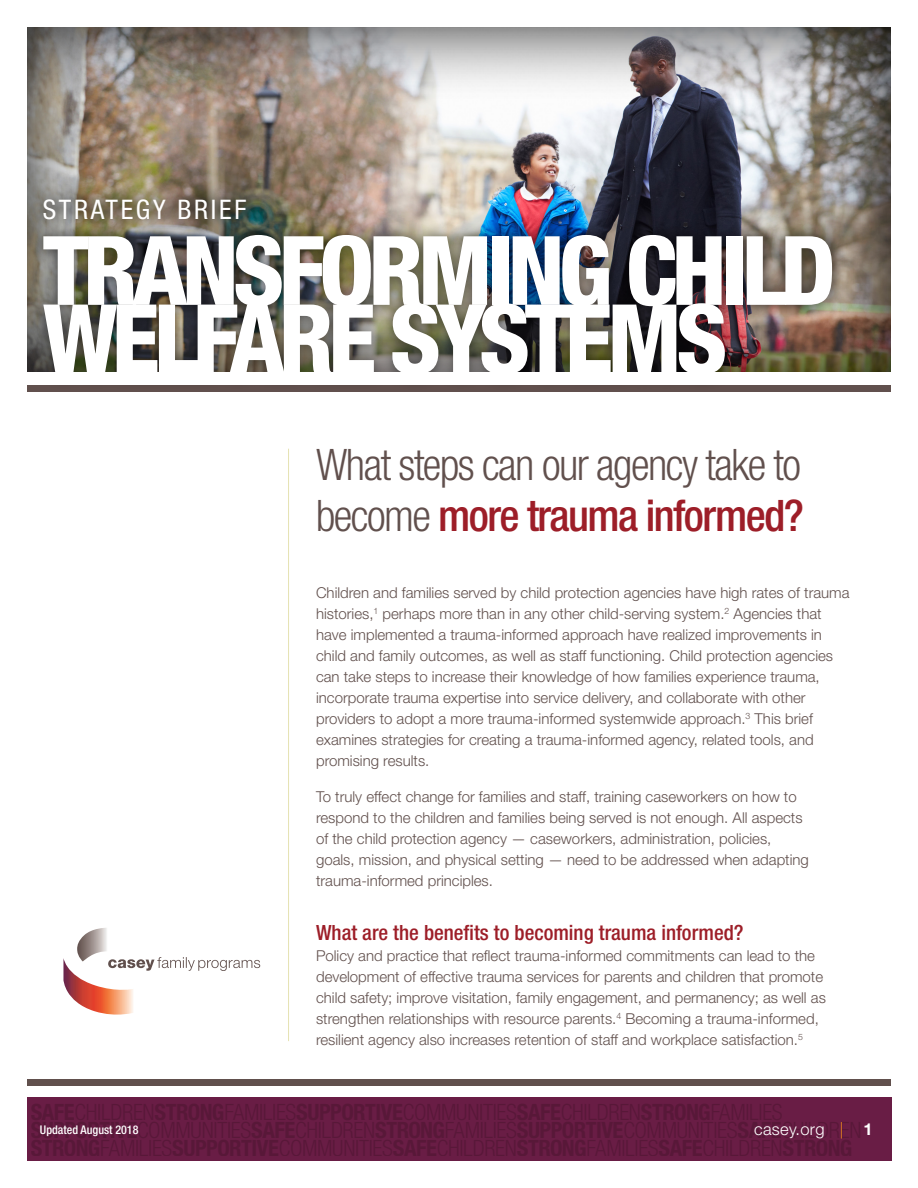
<style>
.page{position:relative;width:918px;height:1188px;background:#fff}
.page>*{position:absolute;margin:0;border:0;box-sizing:border-box;transform-origin:0 0}
.t1{font:800 condensed 96px "Helvetica Neue LT Std";letter-spacing:-.06em;color:#fff}
.intro_line{font:300 condensed 43.5px/51px "Helvetica Neue LT Std";letter-spacing:-.035em;color:#61504d}
.t2{font:condensed 27px "Helvetica Neue LT Std";letter-spacing:.1em;color:#fff}
.Head_2{font:500 condensed 21px "Helvetica Neue LT Std";color:#9d1e28}
.t3{font:300 16.5px "Helvetica Neue LT Std";letter-spacing:.02em;color:#fff}
.body{font:300 15px/21px "Helvetica Neue LT Std";color:#61504d}
.t4{font:500 condensed 12px "Helvetica Neue LT Std";color:#fff}
.s1{font-weight:500;color:#9d1e28}
.s2{color:#f28a20}
.s3{font-weight:700}
</style>
<div class="page">
<div style="left:27px;top:1098px;width:864px;height:63px;background:#691d45"></div>
<div style="left:27px;top:1079px;width:864px;height:7px;background:#61504d"></div>
<div style="left:27px;top:385px;width:864px;height:7px;background:#61504d"></div>
<hr style="left:288px;top:449px;width:1px;height:592px;background:#e6e2b2">
<svg style="left:63px;top:928px;width:197px;height:87px"></svg>
<div style="left:26px;top:27px;width:865px;height:347px;background:#000;opacity:.75"></div>
<div style="left:27px;top:183px;width:821px;height:207px;background:#000;opacity:.6"></div>
<div style="left:27px;top:373px;width:864px;height:12px;background:#fff"></div>
<p class="t2" style="left:43px;top:193px;width:205px">STRATEGY BRIEF</p>
<p class="t1" style="left:43px;top:211px;width:794px">TRANSFORMING CHILD</p>
<p class="t1" style="left:43px;top:280px;width:686px">WELFARE SYSTEMS</p>
<p class="intro_line" style="left:316px;top:439px;width:489px">What steps can our agency take to become <span class="s1">more trauma informed?</span></p>
<p class="t4" style="left:40px;top:1122px;width:100px">Updated August 2018</p>
<p class="body" style="left:316px;top:582px;width:535px">Children and families served by child protection agencies have high rates of trauma histories,<sup>1</sup> perhaps more than in any other child-serving system.<sup>2</sup> Agencies that have implemented a trauma-informed approach have realized improvements in child and family outcomes, as well as staff functioning. Child protection agencies can take steps to increase their knowledge of how families experience trauma, incorporate trauma expertise into service delivery, and collaborate with other providers to adopt a more trauma-informed systemwide approach.<sup>3</sup> This brief examines strategies for creating a trauma-informed agency, related tools, and promising results.</p>
<p class="body" style="left:316px;top:786px;width:494px">To truly effect change for families and staff, training caseworkers on how to respond to the children and families being served is not enough. All aspects of the child protection agency — caseworkers, administration, policies, goals, mission, and physical setting — need to be addressed when adapting trauma-informed principles.</p>
<p class="Head_2" style="left:316px;top:920px;width:429px">What are the benefits to becoming trauma informed?</p>
<p class="body" style="left:316px;top:945px;width:511px">Policy and practice that reflect trauma-informed commitments can lead to the development of effective trauma services for parents and children that promote child safety; improve visitation, family engagement, and permanency; as well as strengthen relationships with resource parents.<sup>4</sup> Becoming a trauma-informed, resilient agency also increases retention of staff and workplace satisfaction.<sup>5</sup></p>
<p class="t3" style="left:754px;top:1119px;width:120px">casey.org <span class="s2">|</span> <span class="s3">1</span></p>
</div>
